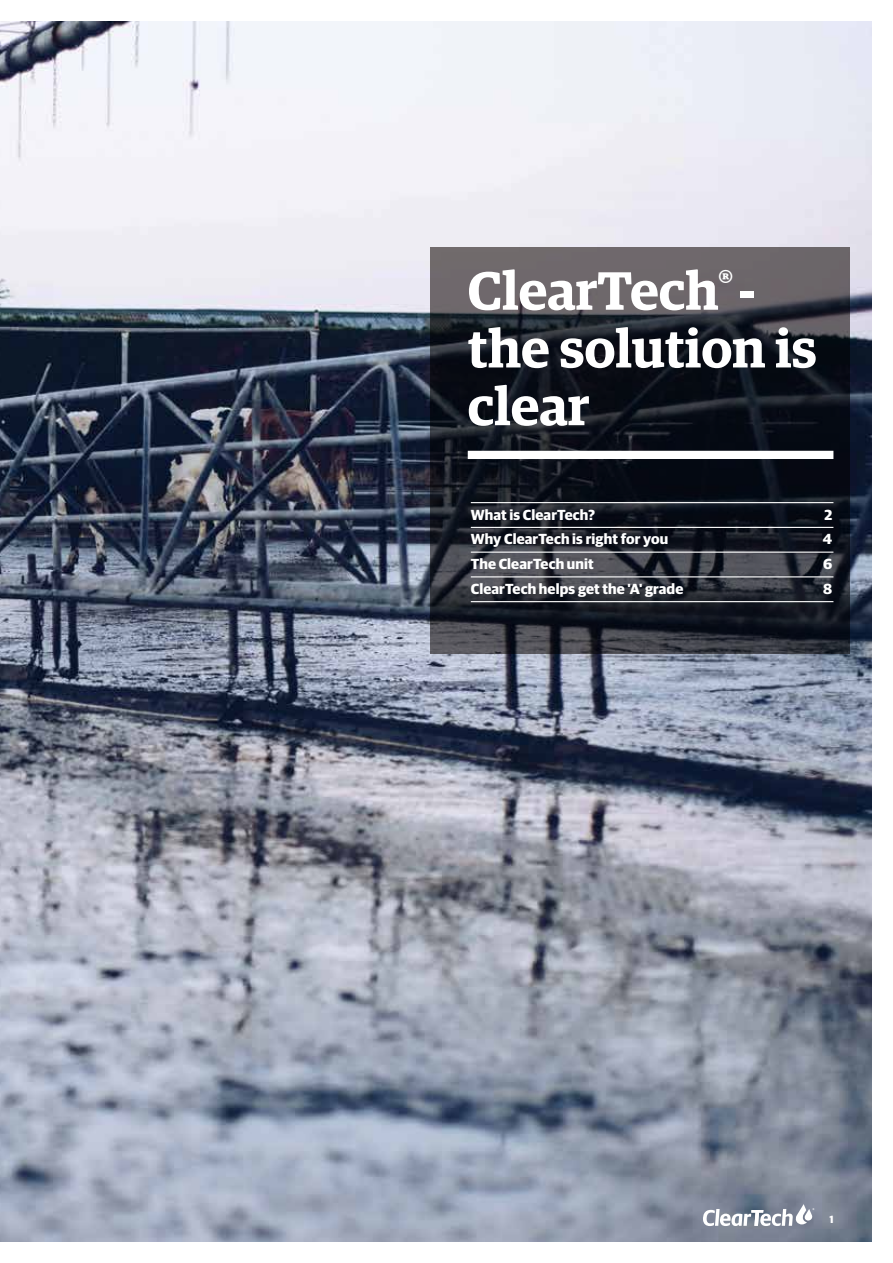
<style>
.page{position:relative;width:893px;height:1263px;background:#fff}
.page>*{position:absolute;margin:0;border:0;box-sizing:border-box;transform-origin:0 0}
.t1{font:600 54px/57.8px "Guardian Egyp";color:#fff}
.t2{font:700 14.7px "Guardian Sans";letter-spacing:.01em;color:#fff}
.t3{font:700 10.5px "Guardian Sans";color:#fff}
</style>
<div class="page">
<img style="left:0;top:21px;width:872px;height:1221px">
<svg style="left:430px;top:247px;width:420px;height:407px;background:#282a32"></svg>
<div style="left:468px;top:451px;width:365px;height:8px;background:#fff"></div>
<hr style="left:471px;top:502px;width:362px;height:1px;background:#fff">
<hr style="left:471px;top:527px;width:362px;height:1px;background:#fff">
<hr style="left:471px;top:552px;width:362px;height:1px;background:#fff">
<hr style="left:471px;top:576px;width:362px;height:1px;background:#fff">
<hr style="left:471px;top:601px;width:362px;height:1px;background:#fff">
<svg style="left:703px;top:1204px;width:111px;height:22px"></svg>
<h1 class="t1" style="left:468px;top:257px;width:351px">ClearTech<sup>®</sup> - the solution is clear</h1>
<p class="t2" style="left:471px;top:503px;width:126px">What is ClearTech?</p>
<p class="t2" style="left:824px;top:503px;width:9px">2</p>
<p class="t2" style="left:471px;top:528px;width:199px">Why ClearTech is right for you</p>
<p class="t2" style="left:823px;top:528px;width:11px">4</p>
<p class="t2" style="left:471px;top:553px;width:124px">The ClearTech unit</p>
<p class="t2" style="left:823px;top:553px;width:11px">6</p>
<p class="t2" style="left:471px;top:578px;width:214px">ClearTech helps get the 'A' grade</p>
<p class="t2" style="left:823px;top:578px;width:11px">8</p>
<p class="t3" style="left:829px;top:1212px;width:6px">1</p>
</div>
